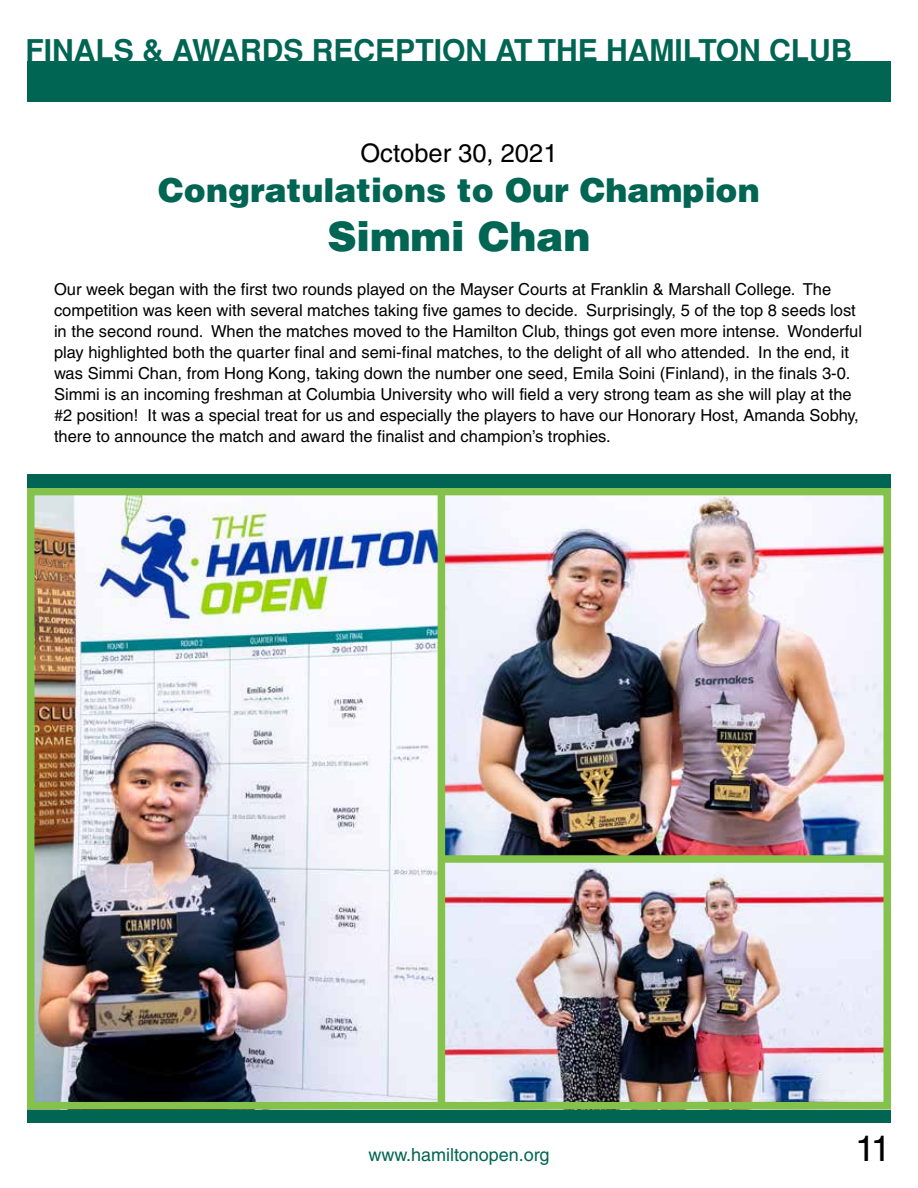
<style>
.page{position:relative;width:918px;height:1188px;background:#fff}
.page>*{position:absolute;margin:0;border:0;box-sizing:border-box;transform-origin:0 0}
.t1{font:900 40.5px "Helvetica";color:#006553}
.t2{font:36px "Helvetica LT Std";color:#000}
.t3{font:900 33px "Helvetica";color:#006553}
.t4{font:700 30px "Helvetica";color:#006553}
.t5{font:25.5px "Helvetica";color:#000}
.t6{font:18px "Helvetica LT Std";color:#006553}
.t7{font:16.5px/21px "Helvetica";color:#000}
</style>
<div class="page">
<div style="left:27px;top:61px;width:864px;height:41px;background:#006553"></div>
<div style="left:27px;top:1109px;width:864px;height:14px;background:#006553"></div>
<img style="left:36px;top:497px;width:402px;height:603px">
<img style="left:445px;top:497px;width:437px;height:358px">
<img style="left:445px;top:863px;width:437px;height:237px">
<div style="left:27px;top:488px;width:864px;height:621px;border:8px solid #85c24b"></div>
<div style="left:27px;top:474px;width:864px;height:14px;background:#006553"></div>
<div style="left:438px;top:492px;width:7px;height:612px;background:#85c24b"></div>
<div style="left:441px;top:855px;width:445px;height:8px;background:#85c24b"></div>
<h3 class="t4" style="left:26px;top:33px;width:828px">FINALS &amp; AWARDS RECEPTION AT THE HAMILTON CLUB</h3>
<h3 class="t5" style="left:360px;top:139px;width:199px">October 30, 2021</h3>
<h3 class="t3" style="left:158px;top:169px;width:603px">Congratulations to Our Champion</h3>
<h1 class="t1" style="left:327px;top:210px;width:265px">Simmi Chan</h1>
<p class="t7" style="left:54px;top:279px;width:810px">Our week began with the first two rounds played on the Mayser Courts at Franklin &amp; Marshall College. The competition was keen with several matches taking five games to decide. Surprisingly, 5 of the top 8 seeds lost in the second round. When the matches moved to the Hamilton Club, things got even more intense. Wonderful play highlighted both the quarter final and semi-final matches, to the delight of all who attended. In the end, it was Simmi Chan, from Hong Kong, taking down the number one seed, Emila Soini (Finland), in the finals 3-0.<br>Simmi is an incoming freshman at Columbia University who will field a very strong team as she will play at the #2 position! It was a special treat for us and especially the players to have our Honorary Host, Amanda Sobhy, there to announce the match and award the finalist and champion’s trophies.</p>
<p class="t6" style="left:368px;top:1144px;width:183px">www.hamiltonopen.org</p>
<h2 class="t2" style="left:855px;top:1128px;width:37px">11</h2>
</div>
